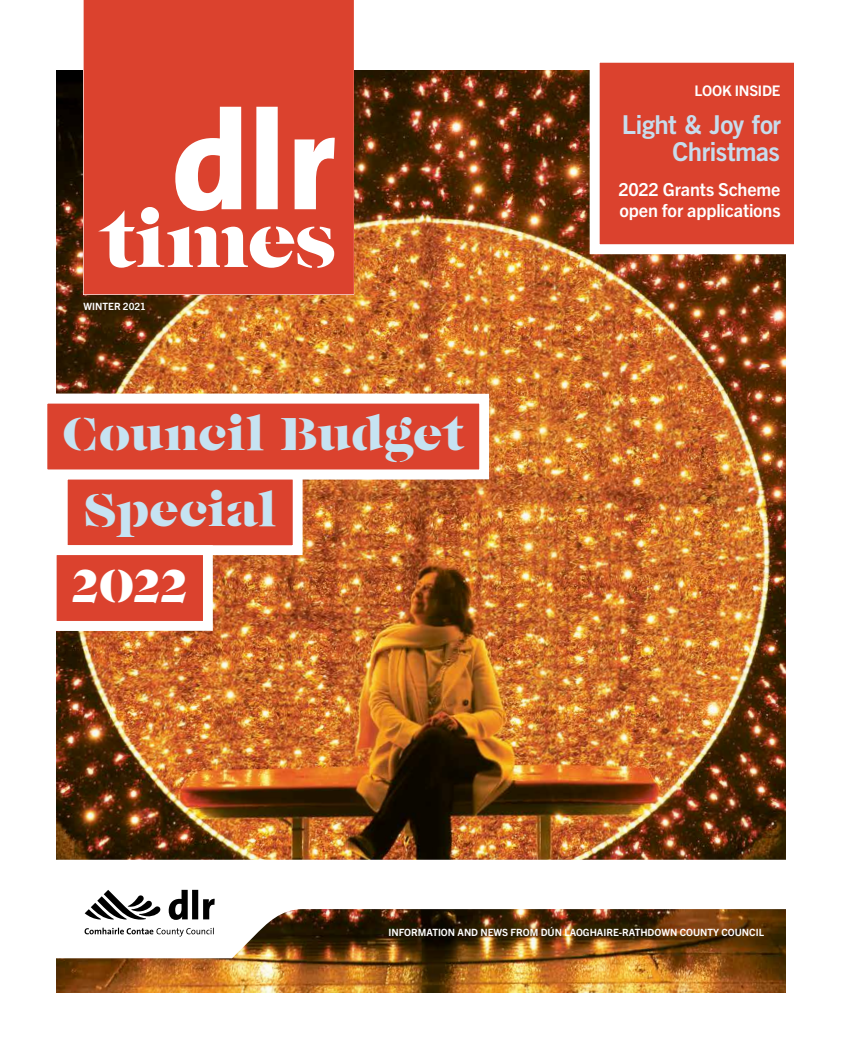
<style>
.page{position:relative;width:842px;height:1049px;background:#fff}
.page>*{position:absolute;margin:0;border:0;box-sizing:border-box;transform-origin:0 0}
.t1{font:900 47.8px "Caslon Fina Sten AI";letter-spacing:-.035em;color:#c6e3f2}
.t2{font:900 47.8px "Caslon Fina Sten AI";color:#fff}
.t3{font:26px/27px "Trade Gothic Bold Two";letter-spacing:-.025em;color:#c7dcec;text-align:right}
.t4{font:700 17.9px/21.2px "Trade Gothic Next LT Pro";letter-spacing:-.01em;color:#fff}
.t5{font:700 14.6px "Trade Gothic Next LT Pro";letter-spacing:-.015em;color:#fff}
.t6{font:700 10px "Trade Gothic Next LT Pro";color:#fff}
</style>
<div class="page">
<img style="left:57px;top:71px;width:728px;height:921px">
<div style="left:590px;top:53px;width:214px;height:201px;background:#db422e;border:10px solid #fff"></div>
<svg style="left:57px;top:860px;width:729px;height:98px"></svg>
<svg style="left:85px;top:890px;width:76px;height:29px"></svg>
<svg style="left:169px;top:890px;width:46px;height:30px"></svg>
<svg style="left:85px;top:928px;width:129px;height:8px"></svg>
<svg style="left:84px;top:0;width:270px;height:294px;fill:#db422e"></svg>
<svg style="left:15px;top:469px;width:43px;height:76px"></svg>
<div style="left:63px;top:474px;width:235px;height:76px;background:#db422e"></div>
<div style="left:58px;top:469px;width:245px;height:86px;border:10px solid #fff"></div>
<div style="left:42px;top:399px;width:442px;height:75px;background:#db422e"></div>
<div style="left:37px;top:394px;width:452px;height:85px;border:10px solid #fff"></div>
<div style="left:52px;top:550px;width:156px;height:76px;background:#db422e"></div>
<div style="left:47px;top:545px;width:166px;height:86px;border:10px solid #fff"></div>
<p class="t6" style="left:84px;top:299px;width:64px">WINTER 2021</p>
<h1 class="t1" style="left:62px;top:406px;width:404px">Council Budget</h1>
<h1 class="t1" style="left:82px;top:482px;width:197px">Special</h1>
<h1 class="t2" style="left:71px;top:557px;width:118px">2022</h1>
<h3 class="t5" style="left:694px;top:80px;width:87px">LOOK INSIDE</h3>
<h2 class="t3" style="left:622px;top:110px;width:161px">Light &amp; Joy for<br>Christmas</h2>
<h3 class="t4" style="left:618px;top:178px;width:163px">2022 Grants Scheme open for applications</h3>
<p class="t6" style="left:389px;top:925px;width:377px">INFORMATION AND NEWS FROM DÚN LAOGHAIRE-RATHDOWN COUNTY COUNCIL</p>
</div>
